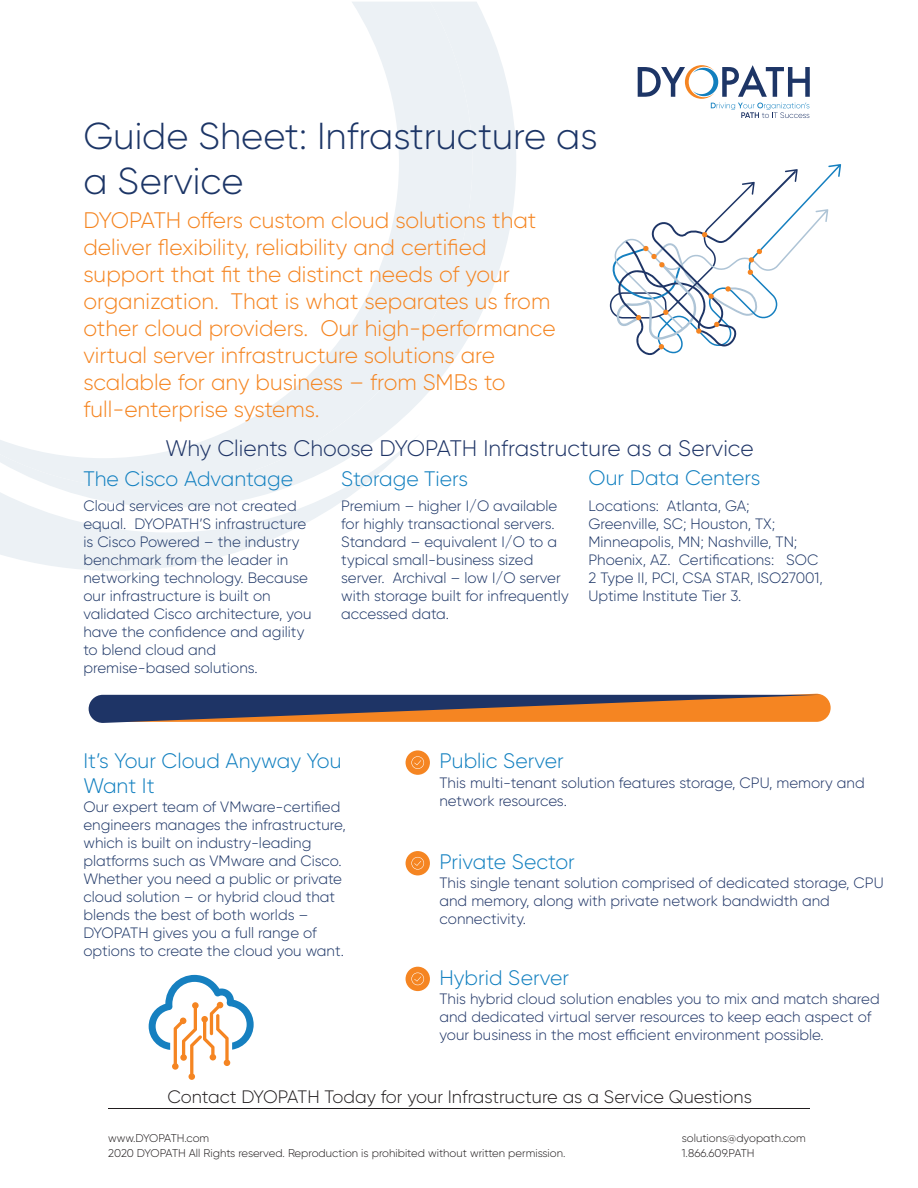
<style>
.page{position:relative;width:918px;height:1188px;background:#fff}
.page>*{position:absolute;margin:0;border:0;box-sizing:border-box;transform-origin:0 0}
.t1{font:300 37.5px/45px "Gilroy";color:#1c3566}
.t2{font:300 22.5px/27px "Gilroy";color:#f58521}
.t3{font:300 22.5px "Gilroy";color:#1e3466}
.t4{font:300 21px/25.2px "Gilroy";color:#1280c0}
.t5{font:300 18px "Gilroy";color:#231f20}
.t6{font:300 15px/18px "Gilroy";color:#1c3566}
.t7{font:300 15px/18px "Gilroy";color:#1e3466}
.t8{font:300 11.25px "Gilroy";color:#211d1e}
</style>
<div class="page">
<svg style="left:472px;top:2px;width:44px;height:329px;fill:#ecf1f5"></svg>
<svg style="left:222px;top:2px;width:250px;height:432px"></svg>
<svg style="left:0;top:434px;width:415px;height:137px;fill:#ecf1f5"></svg>
<hr style="left:108px;top:1108px;width:702px;height:1px;background:#211d1e">
<svg style="left:638px;top:65px;width:172px;height:53px"></svg>
<div style="left:406px;top:750px;width:24px;height:25px;background:#f58522;border-radius:50%"></div>
<svg style="left:411px;top:756px;width:13px;height:13px"></svg>
<div style="left:406px;top:851px;width:24px;height:24px;background:#f58522;border-radius:50%"></div>
<svg style="left:411px;top:857px;width:13px;height:13px"></svg>
<div style="left:406px;top:967px;width:24px;height:24px;background:#f58522;border-radius:50%"></div>
<svg style="left:411px;top:973px;width:13px;height:12px"></svg>
<svg style="left:89px;top:693px;width:742px;height:30px;background:#916b58"></svg>
<svg style="left:610px;top:164px;width:231px;height:191px"></svg>
<svg style="left:149px;top:975px;width:105px;height:105px"></svg>
<h1 class="t1" style="left:83px;top:115px;width:516px">Guide Sheet: Infrastructure as a Service</h1>
<p class="t2" style="left:83px;top:208px;width:474px">DYOPATH offers custom cloud solutions that deliver flexibility, reliability and certified support that fit the distinct needs of your organization. That is what separates us from other cloud providers. Our high-performance virtual server infrastructure solutions are scalable for any business – from SMBs to full-enterprise systems.</p>
<h2 class="t3" style="left:166px;top:438px;width:590px">Why Clients Choose DYOPATH Infrastructure as a Service</h2>
<h3 class="t4" style="left:83px;top:467px;width:211px">The Cisco Advantage</h3>
<h3 class="t4" style="left:341px;top:467px;width:128px">Storage Tiers</h3>
<h3 class="t4" style="left:589px;top:466px;width:173px">Our Data Centers</h3>
<p class="t6" style="left:341px;top:497px;width:229px">Premium – higher I/O available for highly transactional servers.<br>Standard – equivalent I/O to a typical small-business sized server. Archival – low I/O server with storage built for infrequently accessed data.</p>
<p class="t6" style="left:83px;top:497px;width:230px">Cloud services are not created equal. DYOPATH’S infrastructure is Cisco Powered – the industry benchmark from the leader in networking technology. Because our infrastructure is built on validated Cisco architecture, you have the confidence and agility to blend cloud and premise-based solutions.</p>
<p class="t6" style="left:588px;top:497px;width:236px">Locations: Atlanta, GA;<br>Greenville, SC; Houston, TX;<br>Minneapolis, MN; Nashville, TN;<br>Phoenix, AZ. Certifications: SOC<br>2 Type II, PCI, CSA STAR, ISO27001,<br>Uptime Institute Tier 3.</p>
<h3 class="t4" style="left:83px;top:749px;width:260px">It’s Your Cloud Anyway You<br>Want It</h3>
<p class="t6" style="left:83px;top:799px;width:264px">Our expert team of VMware-certified engineers manages the infrastructure, which is built on industry-leading platforms such as VMware and Cisco.<br>Whether you need a public or private cloud solution – or hybrid cloud that blends the best of both worlds – DYOPATH gives you a full range of options to create the cloud you want.</p>
<h3 class="t4" style="left:440px;top:749px;width:126px">Public Server</h3>
<p class="t7" style="left:440px;top:774px;width:427px">This multi-tenant solution features storage, CPU, memory and network resources.</p>
<h3 class="t4" style="left:440px;top:850px;width:137px">Private Sector</h3>
<p class="t7" style="left:440px;top:875px;width:446px">This single tenant solution comprised of dedicated storage, CPU and memory, along with private network bandwidth and connectivity.</p>
<h3 class="t4" style="left:440px;top:966px;width:131px">Hybrid Server</h3>
<p class="t7" style="left:440px;top:990px;width:442px">This hybrid cloud solution enables you to mix and match shared and dedicated virtual server resources to keep each aspect of your business in the most efficient environment possible.</p>
<p class="t5" style="left:167px;top:1089px;width:586px">Contact DYOPATH Today for your Infrastructure as a Service Questions</p>
<p class="t8" style="left:108px;top:1133px;width:103px">www.DYOPATH.com</p>
<p class="t8" style="left:682px;top:1133px;width:125px">solutions@dyopath.com</p>
<p class="t8" style="left:108px;top:1148px;width:459px">2020 DYOPATH All Rights reserved. Reproduction is prohibited without written permission.</p>
<p class="t8" style="left:682px;top:1148px;width:74px">1.866.609.PATH</p>
</div>
